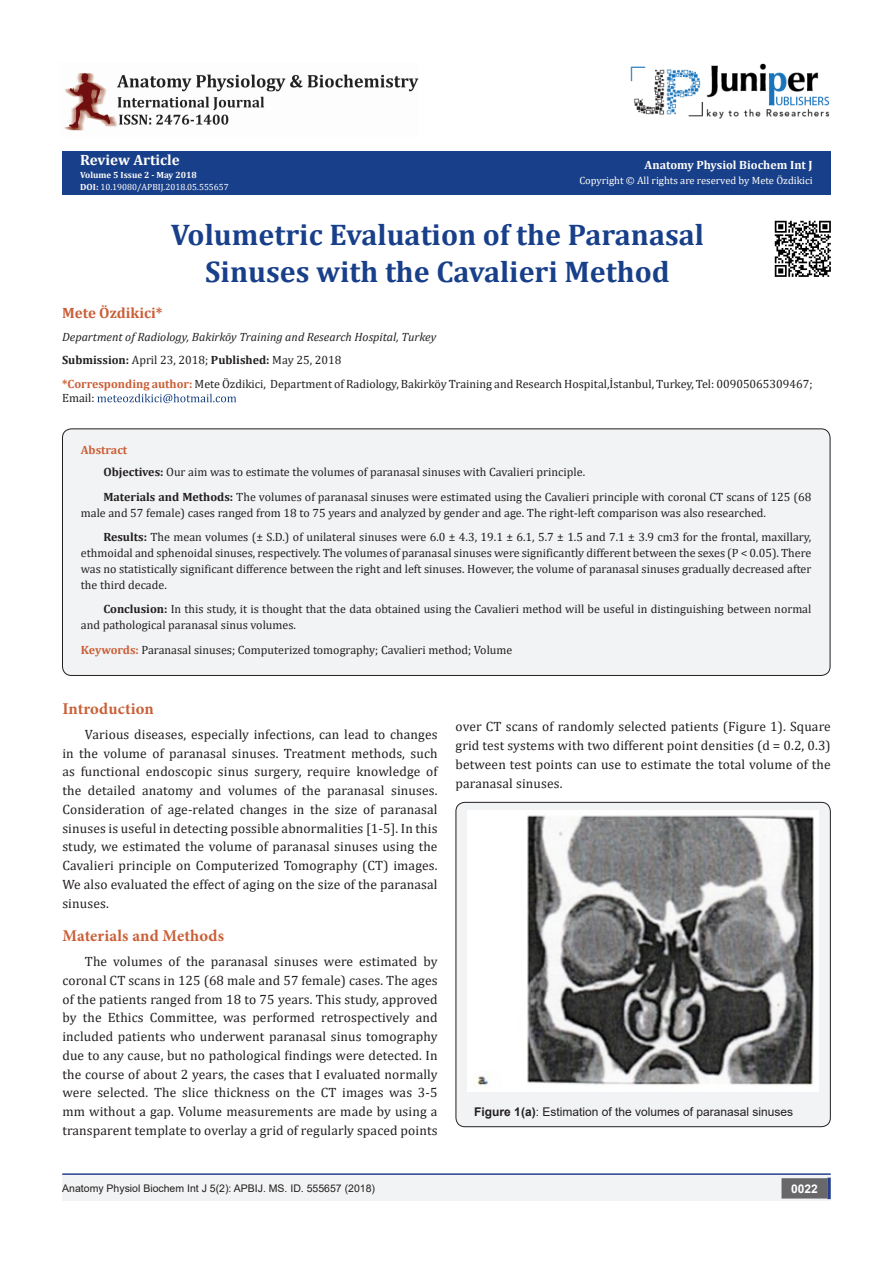
<style>
.page{position:relative;width:893px;height:1263px;background:#fff}
.page>*{position:absolute;margin:0;border:0;box-sizing:border-box;transform-origin:0 0}
.t1{font:700 30px "Cambria";color:#183f89}
.t2{font:700 16.5px "Minion Pro";letter-spacing:.01em;color:#ca5f37}
.t3{font:700 15px "Cambria";color:#fffefc}
.t4{font:700 15px "Cambria";color:#ca5f37}
.No_Spacing{font:13.5px/18.8px "Cambria";letter-spacing:.01em;color:#231f20;text-align:justify}
.t5{font:12px/15.8px "Cambria";color:#231f20}
.t6{font:italic 12px "Cambria";color:#231f20}
.t7{font:12px "Arial";color:#231f20}
.t8{font:700 12px "Cambria";color:#fffefc}
.t9{font:700 12px "Cambria";color:#ca5f37}
.t10{font:700 12px "Arial";color:#fff}
.t11{font:10.5px "Arial";color:#231f20}
.t12{font:10.5px "Cambria";color:#fffefc}
.t13{font:9px "Cambria";color:#fff}
.t14{font:700 9px "Cambria";color:#fffefc}
.s1{font-weight:700;color:#fffefc}
.s2{font-weight:700}
.s3{font-weight:700;color:#ca5f37}
</style>
<div class="page">
<div style="left:62px;top:151px;width:769px;height:44px;background:#183f89"></div>
<svg style="left:97px;top:394px;width:139px;height:9px"></svg>
<hr style="left:62px;top:1173px;width:769px;height:2px;background:#253f8e">
<div style="left:62px;top:1175px;width:441px;height:26px;background:#f2f3f4"></div>
<div style="left:503px;top:1175px;width:328px;height:26px;background:#f2f3f4"></div>
<div style="left:782px;top:1179px;width:45px;height:19px;background:#68676a"></div>
<div style="left:781px;top:1178px;width:46px;height:20px;border:2px solid #68676a"></div>
<svg style="left:827px;top:1178px;width:4px;height:21px"></svg>
<img style="left:630px;top:63px;width:200px;height:56px">
<img style="left:64px;top:73px;width:355px;height:58px">
<div style="left:456px;top:802px;width:374px;height:325px;background:#f2f3f4;border-radius:9px"></div>
<div style="left:456px;top:802px;width:375px;height:325px;border:1px solid #231f20;border-radius:9px"></div>
<img style="left:468px;top:810px;width:350px;height:282px">
<div style="left:62px;top:429px;width:768px;height:246px;background:#f2f3f4;border-radius:9px"></div>
<div style="left:62px;top:428px;width:768px;height:248px;border:1px solid #231f20;border-radius:9px"></div>
<img style="left:774px;top:220px;width:57px;height:57px">
<p class="t3" style="left:80px;top:149px;width:101px">Review Article</p>
<p class="t14" style="left:80px;top:168px;width:118px">Volume 5 Issue 2 - May 2018</p>
<p class="t13" style="left:80px;top:181px;width:150px"><span class="s1">DOI:</span> 10.19080/APBIJ.2018.05.555657</p>
<p class="t8" style="left:645px;top:156px;width:170px">Anatomy Physiol Biochem Int J</p>
<p class="t12" style="left:579px;top:174px;width:235px">Copyright © All rights are reserved by Mete Özdikici</p>
<p class="t1" style="left:171px;top:213px;width:535px">Volumetric Evaluation of the Paranasal</p>
<p class="t1" style="left:205px;top:251px;width:466px">Sinuses with the Cavalieri Method</p>
<p class="t4" style="left:62px;top:302px;width:102px">Mete Özdikici*</p>
<p class="t6" style="left:62px;top:328px;width:376px">Department of Radiology, Bakirköy Training and Research Hospital, Turkey</p>
<p class="t5" style="left:62px;top:352px;width:281px"><span class="s2">Submission:</span> April 23, 2018; <span class="s2">Published:</span> May 25, 2018</p>
<p class="t5" style="left:62px;top:376px;width:752px;line-height:14.4px"><span class="s3">*Corresponding author:</span> Mete Özdikici, Department of Radiology, Bakirköy Training and Research Hospital,İstanbul, Turkey, Tel: 00905065309467;<br>Email:</p>
<p class="t9" style="left:81px;top:442px;width:48px">Abstract</p>
<p class="t5" style="left:103px;top:464px;width:483px"><span class="s2">Objectives:</span> Our aim was to estimate the volumes of paranasal sinuses with Cavalieri principle.</p>
<p class="t5" style="left:81px;top:489px;width:732px;text-indent:22px"><span class="s2">Materials and Methods:</span> The volumes of paranasal sinuses were estimated using the Cavalieri principle with coronal CT scans of 125 (68 male and 57 female) cases ranged from 18 to 75 years and analyzed by gender and age. The right-left comparison was also researched.</p>
<p class="t5" style="left:81px;top:529px;width:732px;text-align:justify;text-indent:22px"><span class="s2">Results:</span> The mean volumes (± S.D.) of unilateral sinuses were 6.0 ± 4.3, 19.1 ± 6.1, 5.7 ± 1.5 and 7.1 ± 3.9 cm3 for the frontal, maxillary, ethmoidal and sphenoidal sinuses, respectively. The volumes of paranasal sinuses were significantly different between the sexes (P &lt; 0.05). There was no statistically significant difference between the right and left sinuses. However, the volume of paranasal sinuses gradually decreased after the third decade.</p>
<p class="t5" style="left:81px;top:601px;width:732px;text-indent:22px"><span class="s2">Conclusion:</span> In this study, it is thought that the data obtained using the Cavalieri method will be useful in distinguishing between normal and pathological paranasal sinus volumes.</p>
<p class="t5" style="left:81px;top:642px;width:433px"><span class="s3">Keywords:</span> Paranasal sinuses; Computerized tomography; Cavalieri method; Volume</p>
<p class="t2" style="left:62px;top:697px;width:93px">Introduction</p>
<p class="No_Spacing" style="left:62px;top:725px;width:377px;text-indent:22px">Various diseases, especially infections, can lead to changes in the volume of paranasal sinuses. Treatment methods, such as functional endoscopic sinus surgery, require knowledge of the detailed anatomy and volumes of the paranasal sinuses.<br>Consideration of age-related changes in the size of paranasal sinuses is useful in detecting possible abnormalities [1-5]. In this study, we estimated the volume of paranasal sinuses using the Cavalieri principle on Computerized Tomography (CT) images.<br>We also evaluated the effect of aging on the size of the paranasal sinuses.</p>
<p class="t2" style="left:62px;top:924px;width:163px">Materials and Methods</p>
<p class="No_Spacing" style="left:62px;top:952px;width:377px;text-indent:22px">The volumes of the paranasal sinuses were estimated by coronal CT scans in 125 (68 male and 57 female) cases. The ages of the patients ranged from 18 to 75 years. This study, approved by the Ethics Committee, was performed retrospectively and included patients who underwent paranasal sinus tomography due to any cause, but no pathological findings were detected. In the course of about 2 years, the cases that I evaluated normally were selected. The slice thickness on the CT images was 3-5 mm without a gap. Volume measurements are made by using a transparent template to overlay a grid of regularly spaced points</p>
<p class="No_Spacing" style="left:456px;top:717px;width:377px">over CT scans of randomly selected patients (Figure 1). Square grid test systems with two different point densities (d = 0.2, 0.3) between test points can use to estimate the total volume of the paranasal sinuses.</p>
<p class="t7" style="left:474px;top:1103px;width:320px"><span class="s2">Figure 1(a)</span>: Estimation of the volumes of paranasal sinuses</p>
<p class="t11" style="left:62px;top:1181px;width:314px">Anatomy Physiol Biochem Int J 5(2): APBIJ. MS. ID. 555657 (2018)</p>
<p class="t10" style="left:791px;top:1180px;width:28px">0022</p>
</div>
